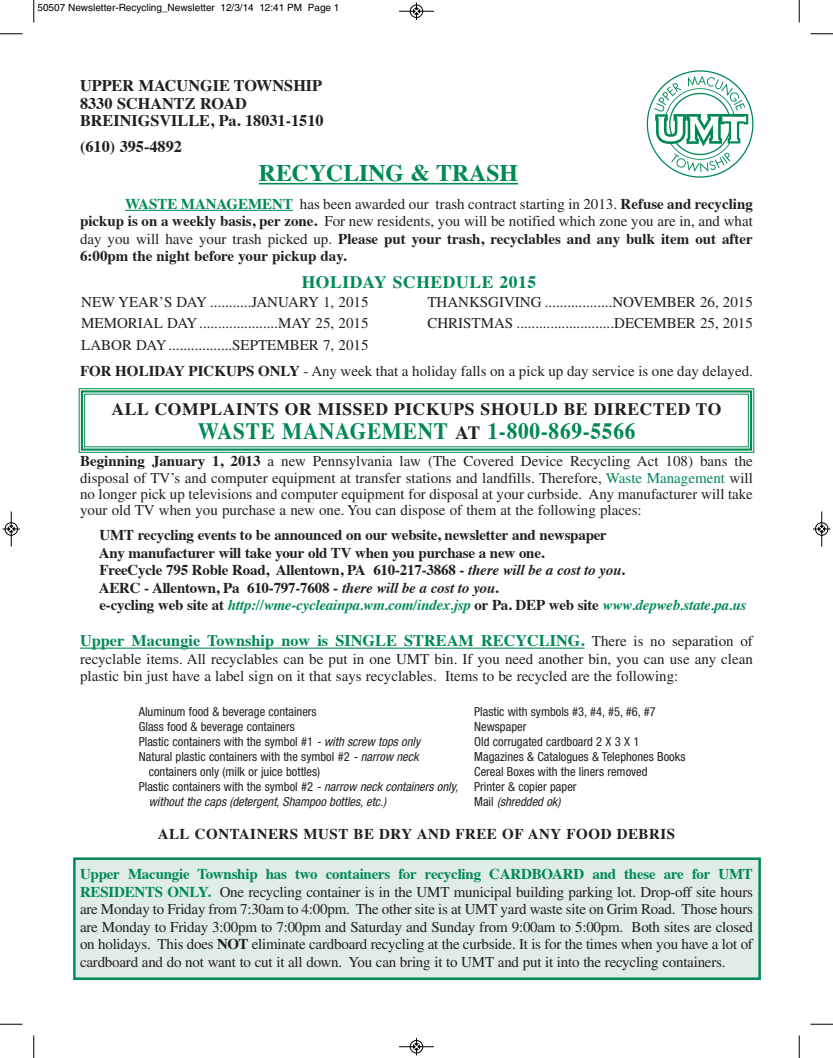
<style>
.page{position:relative;width:833px;height:1058px;background:#fff}
.page>*{position:absolute;margin:0;border:0;box-sizing:border-box;transform-origin:0 0}
.t1{font:700 23.75px "Times";color:#008a52}
.t2{font:700 23.38px "Times";letter-spacing:.035em;color:#008a52;scale:.91 1}
.t3{font:700 17.5px "Times";letter-spacing:.035em;color:#231f20}
.t4{font:700 17.5px "Times";letter-spacing:.035em;color:#008a52}
.t5{font:700 16.25px/17.5px "Times";color:#231f20}
.t6{font:700 16.25px "Times";color:#008a52}
.t7{font:15px/17.5px "Times";color:#231f20;text-align:justify}
.t8{font:700 15px/17.5px "Times";letter-spacing:-.015em;color:#231f20}
.t9{font:700 15px "Times";letter-spacing:.035em;color:#231f20}
.t10{font:condensed 12.5px/15px "Helvetica Neue";color:#231f20}
.t11{font:italic condensed 12.5px "Helvetica Neue";color:#231f20}
.t12{font:10px "Helvetica";color:#000}
.s1{font-weight:700;color:#008a52}
.s2{font-weight:700}
.s3{font-size:18.75px;color:#231f20}
.s4{color:#008a52}
.s5{font-style:italic}
.s6{font-style:italic;color:#008a52}
.s7{font-weight:400;font-size:15px;color:#231f20}
</style>
<div class="page">
<div style="left:76px;top:860px;width:682px;height:117px;background:#dfede6"></div>
<div style="left:73px;top:857px;width:687px;height:123px;border:2px solid #008a52"></div>
<hr style="left:259px;top:183px;width:259px;height:1px;background:#008a52">
<hr style="left:125px;top:210px;width:168px;height:1px;background:#008a52">
<hr style="left:80px;top:647px;width:504px;height:1px;background:#008a52">
<img style="left:646px;top:70px;width:108px;height:108px">
<div style="left:79px;top:388px;width:675px;height:64px;border:1px solid #008a52"></div>
<div style="left:81px;top:390px;width:671px;height:60px;border:2px solid #008a52"></div>
<svg style="left:33px;top:0;width:2px;height:22px"></svg>
<svg style="left:0;top:33px;width:22px;height:2px"></svg>
<svg style="left:798px;top:0;width:2px;height:22px"></svg>
<svg style="left:810px;top:33px;width:22px;height:2px"></svg>
<svg style="left:33px;top:1035px;width:2px;height:23px"></svg>
<svg style="left:0;top:1023px;width:22px;height:2px"></svg>
<svg style="left:798px;top:1035px;width:2px;height:23px"></svg>
<svg style="left:810px;top:1023px;width:22px;height:2px"></svg>
<hr style="left:399px;top:11px;width:35px;height:1px;background:#000">
<div style="left:410px;top:5px;width:13px;height:13px;border:1px solid #000;border-radius:50%"></div>
<svg style="left:413px;top:2px;width:6px;height:18px"></svg>
<hr style="left:399px;top:1046px;width:35px;height:1px;background:#000">
<div style="left:410px;top:1040px;width:13px;height:13px;border:1px solid #000;border-radius:50%"></div>
<svg style="left:413px;top:1038px;width:6px;height:17px"></svg>
<hr style="left:11px;top:511px;width:1px;height:35px;background:#000">
<div style="left:5px;top:522px;width:13px;height:13px;border:1px solid #000;border-radius:50%"></div>
<svg style="left:2px;top:526px;width:18px;height:6px"></svg>
<hr style="left:821px;top:511px;width:1px;height:35px;background:#000">
<div style="left:815px;top:522px;width:13px;height:13px;border:1px solid #000;border-radius:50%"></div>
<svg style="left:813px;top:526px;width:17px;height:6px"></svg>
<p class="t12" style="left:38px;top:4px;width:303px">50507 Newsletter-Recycling_Newsletter 12/3/14 12:41 PM Page 1</p>
<p class="t5" style="left:80px;top:78px;width:245px">UPPER MACUNGIE TOWNSHIP<br>8330 SCHANTZ ROAD<br>BREINIGSVILLE, Pa. 18031-1510</p>
<p class="t5" style="left:80px;top:140px;width:103px">(610) 395-4892</p>
<h1 class="t1" style="left:259px;top:163px;width:261px">RECYCLING &amp; TRASH</h1>
<p class="t7" style="left:80px;top:196px;width:674px;text-indent:45px"><span class="s1">WASTE MANAGEMENT</span> has been awarded our trash contract starting in 2013. <span class="s2">Refuse and recycling pickup is on a weekly basis, per zone.</span> For new residents, you will be notified which zone you are in, and what day you will have your trash picked up. <span class="s2">Please put your trash, recyclables and any bulk item out after 6:00pm the night before your pickup day.</span></p>
<p class="t4" style="left:302px;top:275px;width:236px">HOLIDAY SCHEDULE 2015</p>
<p class="t7" style="left:81px;top:295px;width:289px">NEW YEAR’S DAY ...........JANUARY 1, 2015</p>
<p class="t7" style="left:427px;top:295px;width:327px">THANKSGIVING ..................NOVEMBER 26, 2015</p>
<p class="t7" style="left:81px;top:316px;width:289px">MEMORIAL DAY.....................MAY 25, 2015</p>
<p class="t7" style="left:427px;top:316px;width:327px">CHRISTMAS ..........................DECEMBER 25, 2015</p>
<p class="t7" style="left:80px;top:333px;width:674px;line-height:26.1px">LABOR DAY.................SEPTEMBER 7, 2015<br><span class="s2">FOR HOLIDAY PICKUPS ONLY</span> - Any week that a holiday falls on a pick up day service is one day delayed.</p>
<p class="t3" style="left:111px;top:401px;width:611px">ALL COMPLAINTS OR MISSED PICKUPS SHOULD BE DIRECTED TO</p>
<h2 class="t2" style="left:198px;top:421px;width:482px">WASTE MANAGEMENT <span class="s3">AT</span> 1-800-869-5566</h2>
<p class="t7" style="left:80px;top:454px;width:674px;line-height:16.2px"><span class="s2">Beginning January 1, 2013</span> a new Pennsylvania law (The Covered Device Recycling Act 108) bans the disposal of TV’s and computer equipment at transfer stations and landfills. Therefore, <span class="s4">Waste Management</span> will no longer pick up televisions and computer equipment for disposal at your curbside. Any manufacturer will take your old TV when you purchase a new one. You can dispose of them at the following places:</p>
<p class="t8" style="left:99px;top:527px;width:649px">UMT recycling events to be announced on our website, newsletter and newspaper<br>Any manufacturer will take your old TV when you purchase a new one.<br>FreeCycle 795 Roble Road, Allentown, PA 610-217-3868 - <span class="s5">there will be a cost to you</span>.<br>AERC - Allentown, Pa 610-797-7608 - <span class="s5">there will be a cost to you</span>.<br>e-cycling web site at <span class="s6">http://wme-cycleainpa.wm.com/index.jsp</span> or Pa. DEP web site <span class="s6">www.depweb.state.pa.us</span></p>
<p class="t6" style="left:80px;top:634px;width:674px">Upper Macungie Township now is SINGLE STREAM RECYCLING. <span class="s7">There is no separation of</span></p>
<p class="t7" style="left:80px;top:651px;width:674px">recyclable items. All recyclables can be put in one UMT bin. If you need another bin, you can use any clean plastic bin just have a label sign on it that says recyclables. Items to be recycled are the following:</p>
<p class="t10" style="left:139px;top:705px;width:179px">Aluminum food &amp; beverage containers</p>
<p class="t10" style="left:139px;top:720px;width:158px">Glass food &amp; beverage containers</p>
<p class="t10" style="left:139px;top:735px;width:283px">Plastic containers with the symbol #1 <span class="s5">- with screw tops only</span></p>
<p class="t10" style="left:139px;top:750px;width:281px">Natural plastic containers with the symbol #2 <span class="s5">- narrow neck</span></p>
<p class="t10" style="left:149px;top:765px;width:173px">containers only (milk or juice bottles)</p>
<p class="t10" style="left:139px;top:780px;width:321px">Plastic containers with the symbol #2 <span class="s5">- narrow neck containers only,</span></p>
<p class="t11" style="left:149px;top:797px;width:239px">without the caps (detergent, Shampoo bottles, etc.)</p>
<p class="t10" style="left:474px;top:705px;width:213px">Plastic with symbols #3, #4, #5, #6, #7<br>Newspaper<br>Old corrugated cardboard 2 X 3 X 1<br>Magazines &amp; Catalogues &amp; Telephones Books<br>Cereal Boxes with the liners removed<br>Printer &amp; copier paper<br>Mail <span class="s5">(shredded ok)</span></p>
<p class="t9" style="left:158px;top:827px;width:519px">ALL CONTAINERS MUST BE DRY AND FREE OF ANY FOOD DEBRIS</p>
<p class="t7" style="left:80px;top:866px;width:674px"><span class="s1">Upper Macungie Township has two containers for recycling CARDBOARD and these are for UMT RESIDENTS ONLY.</span> One recycling container is in the UMT municipal building parking lot. Drop-off site hours are Monday to Friday from 7:30am to 4:00pm. The other site is at UMT yard waste site on Grim Road. Those hours are Monday to Friday 3:00pm to 7:00pm and Saturday and Sunday from 9:00am to 5:00pm. Both sites are closed on holidays. This does <span class="s2">NOT</span> eliminate cardboard recycling at the curbside. It is for the times when you have a lot of cardboard and do not want to cut it all down. You can bring it to UMT and put it into the recycling containers.</p>
</div>
